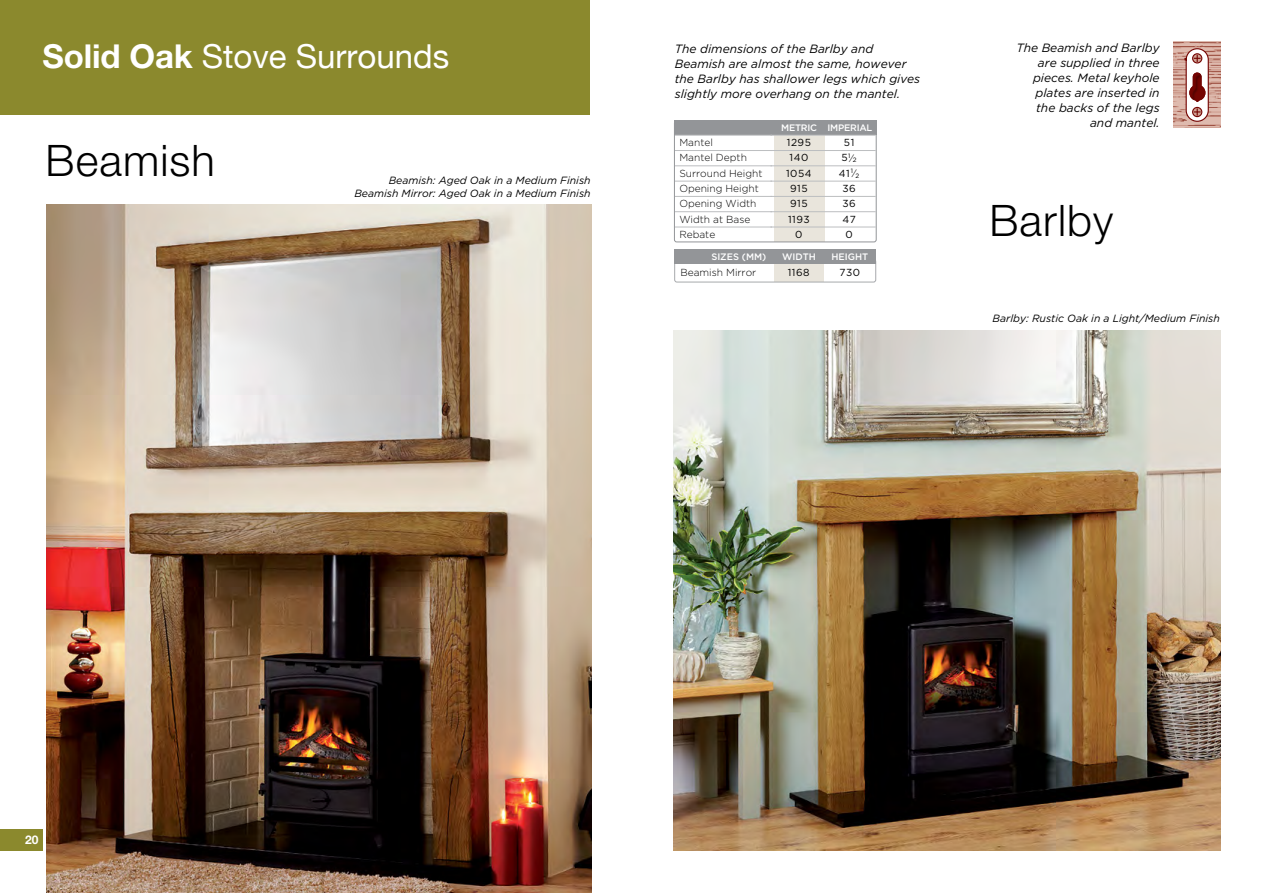
<style>
.page{position:relative;width:1263px;height:893px;background:#fff}
.page>*{position:absolute;margin:0;border:0;box-sizing:border-box;transform-origin:0 0}
.t1{font:300 43.5px "Helvetica Neue";letter-spacing:.025em;color:#000}
.t2{font:33px "Helvetica Neue";color:#fff}
.t3{font:italic 12px/15px "Gotham";color:#000;text-align:right}
.t4{font:700 12px "Helvetica Neue";color:#fff}
.t5{font:italic 10.5px/12.6px "Gotham";color:#000;text-align:right}
.t6{font:300 10.2px/15.3px "Gotham";color:#000}
.t7{font:10.2px "Gotham";letter-spacing:.05em;color:#000}
.t8{font:500 9.3px "Gotham";color:#fff}
.t9{font:500 9.3px "Gotham";letter-spacing:-.025em;color:#fff}
.t10{font:6.3px "Gotham";color:#000}
.s1{font-weight:700}
.s2{font-size:10.2px}
.s3{font-style:italic;font-size:8.25px}
</style>
<div class="page">
<img style="left:47px;top:205px;width:544px;height:688px">
<div style="left:0;top:829px;width:43px;height:21px;background:#8b892d"></div>
<img style="left:1173px;top:42px;width:47px;height:85px">
<svg style="left:1184px;top:48px;width:25px;height:74px"></svg>
<div style="left:774px;top:123px;width:50px;height:119px;background:#e9e5dc"></div>
<div style="left:674px;top:121px;width:202px;height:121px;border:1px solid #939598;border-radius:2px"></div>
<div style="left:674px;top:120px;width:202px;height:15px;background:#939598"></div>
<hr style="left:675px;top:135px;width:97px;height:1px;background:#bcbec0">
<hr style="left:675px;top:150px;width:97px;height:1px;background:#bcbec0">
<hr style="left:675px;top:166px;width:97px;height:1px;background:#bcbec0">
<hr style="left:675px;top:181px;width:97px;height:1px;background:#bcbec0">
<hr style="left:675px;top:196px;width:97px;height:1px;background:#bcbec0">
<hr style="left:675px;top:211px;width:97px;height:1px;background:#bcbec0">
<hr style="left:675px;top:227px;width:97px;height:1px;background:#bcbec0">
<hr style="left:770px;top:135px;width:106px;height:1px;background:#bcbec0">
<hr style="left:770px;top:150px;width:106px;height:1px;background:#bcbec0">
<hr style="left:770px;top:166px;width:106px;height:1px;background:#bcbec0">
<hr style="left:770px;top:181px;width:106px;height:1px;background:#bcbec0">
<hr style="left:770px;top:196px;width:106px;height:1px;background:#bcbec0">
<hr style="left:770px;top:211px;width:106px;height:1px;background:#bcbec0">
<hr style="left:770px;top:227px;width:106px;height:1px;background:#bcbec0">
<div style="left:774px;top:257px;width:50px;height:25px;background:#e9e5dc"></div>
<div style="left:674px;top:259px;width:202px;height:23px;border:1px solid #a7a9ac;border-radius:2px"></div>
<div style="left:674px;top:249px;width:202px;height:15px;background:#939598"></div>
<img style="left:673px;top:330px;width:547px;height:520px">
<div style="left:0;top:0;width:590px;height:115px;background:#8b892d"></div>
<h2 class="t2" style="left:43px;top:32px;width:408px"><span class="s1">Solid Oak</span> Stove Surrounds</h2>
<h1 class="t1" style="left:46px;top:134px;width:171px">Beamish</h1>
<p class="t5" style="left:354px;top:174px;width:238px">Beamish: Aged Oak in a Medium Finish<br>Beamish Mirror: Aged Oak in a Medium Finish</p>
<p class="t3" style="left:675px;top:41px;width:247px;text-align:left">The dimensions of the Barlby and Beamish are almost the same, however the Barlby has shallower legs which gives slightly more overhang on the mantel.</p>
<p class="t6" style="left:679px;top:134px;width:85px">Mantel<br>Mantel Depth<br>Surround Height<br>Opening Height<br>Opening Width<br>Width at Base<br>Rebate</p>
<p class="t9" style="left:781px;top:122px;width:93px">METRIC IMPERIAL</p>
<p class="t7" style="left:787px;top:136px;width:26px">1295</p>
<p class="t7" style="left:844px;top:136px;width:12px">51</p>
<p class="t7" style="left:789px;top:151px;width:20px">140</p>
<p class="t10" style="left:841px;top:154px;width:17px"><span class="s2">5</span>1<span class="s3">/</span>2</p>
<p class="t7" style="left:786px;top:166px;width:27px">1054</p>
<p class="t7" style="left:839px;top:166px;width:22px">41 <sup>1</sup><span class="s3">/</span><sub>2</sub></p>
<p class="t7" style="left:790px;top:182px;width:19px">915</p>
<p class="t7" style="left:842px;top:182px;width:15px">36</p>
<p class="t7" style="left:790px;top:197px;width:19px">915</p>
<p class="t7" style="left:842px;top:197px;width:15px">36</p>
<p class="t7" style="left:788px;top:212px;width:23px">1193</p>
<p class="t7" style="left:842px;top:212px;width:15px">47</p>
<p class="t7" style="left:795px;top:228px;width:9px">0</p>
<p class="t7" style="left:845px;top:228px;width:9px">0</p>
<p class="t8" style="left:711px;top:250px;width:57px">SIZES (MM)</p>
<p class="t8" style="left:782px;top:250px;width:35px">WIDTH</p>
<p class="t8" style="left:831px;top:250px;width:38px">HEIGHT</p>
<p class="t6" style="left:680px;top:265px;width:77px">Beamish Mirror</p>
<p class="t7" style="left:788px;top:266px;width:23px">1168</p>
<p class="t7" style="left:839px;top:266px;width:22px">730</p>
<p class="t3" style="left:1016px;top:40px;width:145px">The Beamish and Barlby are supplied in three pieces. Metal keyhole plates are inserted in the backs of the legs and mantel.</p>
<h1 class="t1" style="left:989px;top:194px;width:125px">Barlby</h1>
<p class="t5" style="left:992px;top:312px;width:229px">Barlby: Rustic Oak in a Light/Medium Finish</p>
<p class="t4" style="left:25px;top:832px;width:15px">20</p>
</div>
